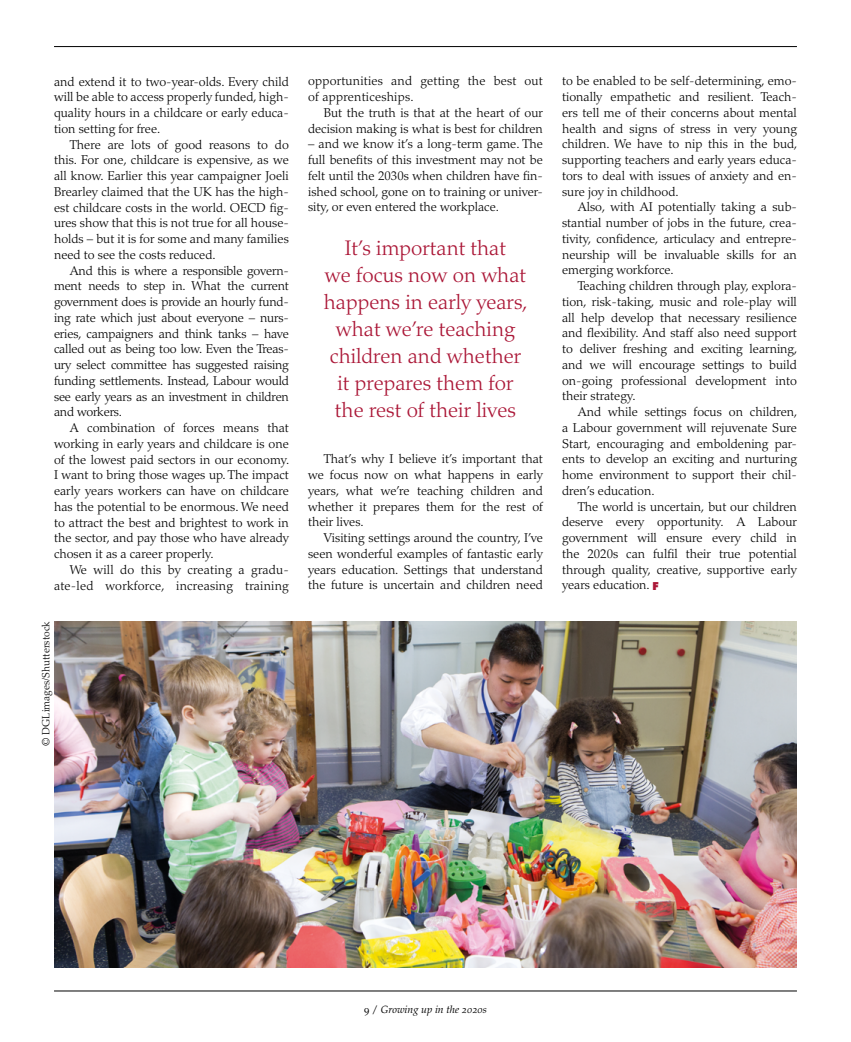
<style>
.page{position:relative;width:851px;height:1042px;background:#fff}
.page>*{position:absolute;margin:0;border:0;box-sizing:border-box;transform-origin:0 0}
.t1{font:300 21px/27px "Palatino LT Std";color:#ab1737;text-align:center}
.t2{font:300 12.75px/15.8px "Palatino LT Std";color:#000;text-align:justify}
.t3{font:300 10.5px "Palatino LT Std";color:#000}
.t4{font:italic 10.5px "Palatino LT Std";color:#000}
.s1{font-family:"Futura Std";font-weight:800;font-size:10.5px;color:#ab1737}
.s2{font-style:normal}
</style>
<div class="page">
<hr style="left:54px;top:46px;width:742px;height:1px;background:#000">
<hr style="left:54px;top:990px;width:742px;height:1px;background:#000">
<img style="left:54px;top:621px;width:742px;height:346px">
<p class="t2" style="left:54px;top:74px;width:236px">and extend it to two-year-olds. Every child will be able to access properly funded, high&shy;quality hours in a childcare or early educa&shy;tion setting for free.</p>
<p class="t2" style="left:54px;top:136px;width:236px;text-indent:16px">There are lots of good reasons to do this. For one, childcare is expensive, as we all know. Earlier this year campaigner Joeli Brearley claimed that the UK has the high&shy;est childcare costs in the world. OECD fig&shy;ures show that this is not true for all house&shy;holds – but it is for some and many families need to see the costs reduced.</p>
<p class="t2" style="left:54px;top:262px;width:236px;text-indent:16px">And this is where a responsible govern&shy;ment needs to step in. What the current government does is provide an hourly fund&shy;ing rate which just about everyone – nurs&shy;eries, campaigners and think tanks – have called out as being too low. Even the Treas&shy;ury select committee has suggested raising funding settlements. Instead, Labour would see early years as an investment in children and workers.</p>
<p class="t2" style="left:54px;top:420px;width:237px;text-indent:16px">A combination of forces means that working in early years and childcare is one of the lowest paid sectors in our economy.<br>I want to bring those wages up. The impact early years workers can have on childcare has the potential to be enormous. We need to attract the best and brightest to work in the sector, and pay those who have already chosen it as a career properly.</p>
<p class="t2" style="left:54px;top:562px;width:236px;text-align:right">We will do this by creating a gradu&shy;ate-led workforce, increasing training</p>
<p class="t3" style="left:40px;top:746px;width:126px;rotate:-90deg">© DGLimages/Shutterstock</p>
<p class="t2" style="left:308px;top:73px;width:236px">opportunities and getting the best out of apprenticeships.</p>
<p class="t2" style="left:308px;top:105px;width:236px;text-align:right">But the truth is that at the heart of our decision making is what is best for children</p>
<p class="t2" style="left:308px;top:136px;width:236px">– and we know it’s a long-term game. The full benefits of this investment may not be felt until the 2030s when children have fin&shy;ished school, gone on to training or univer&shy;sity, or even entered the workplace.</p>
<h1 class="t1" style="left:324px;top:235px;width:205px">It’s important that<br>we focus now on what happens in early years, what we’re teaching children and whether it prepares them for the rest of their lives</h1>
<p class="t2" style="left:308px;top:451px;width:236px;text-indent:16px">That’s why I believe it’s important that we focus now on what happens in early years, what we’re teaching children and whether it prepares them for the rest of their lives.</p>
<p class="t2" style="left:308px;top:530px;width:236px;text-indent:16px">Visiting settings around the country, I’ve seen wonderful examples of fantastic early years education. Settings that understand the future is uncertain and children need</p>
<p class="t2" style="left:562px;top:73px;width:237px">to be enabled to be self-determining, emo&shy;tionally empathetic and resilient. Teach&shy;ers tell me of their concerns about mental health and signs of stress in very young children. We have to nip this in the bud, supporting teachers and early years educa&shy;tors to deal with issues of anxiety and en&shy;sure joy in childhood.</p>
<p class="t2" style="left:562px;top:199px;width:236px;text-indent:16px">Also, with AI potentially taking a sub&shy;stantial number of jobs in the future, crea&shy;tivity, confidence, articulacy and entrepre&shy;neurship will be invaluable skills for an emerging workforce.</p>
<p class="t2" style="left:562px;top:278px;width:237px;text-indent:16px">Teaching children through play, explora&shy;tion, risk-taking, music and role-play will all help develop that necessary resilience and flexibility. And staff also need support to deliver freshing and exciting learning, and we will encourage settings to build on-going professional development into their strategy.</p>
<p class="t2" style="left:562px;top:404px;width:237px;text-indent:16px">And while settings focus on children, a Labour government will rejuvenate Sure Start, encouraging and emboldening par&shy;ents to develop an exciting and nurturing home environment to support their chil&shy;dren’s education.</p>
<p class="t2" style="left:562px;top:498px;width:236px;text-indent:16px">The world is uncertain, but our children deserve every opportunity. A Labour government will ensure every child in the 2020s can fulfil their true potential through quality, creative, supportive early years education. <span class="s1">F</span></p>
<p class="t4" style="left:364px;top:1004px;width:124px"><span class="s2">9 /</span> Growing up in the 2020s</p>
</div>
